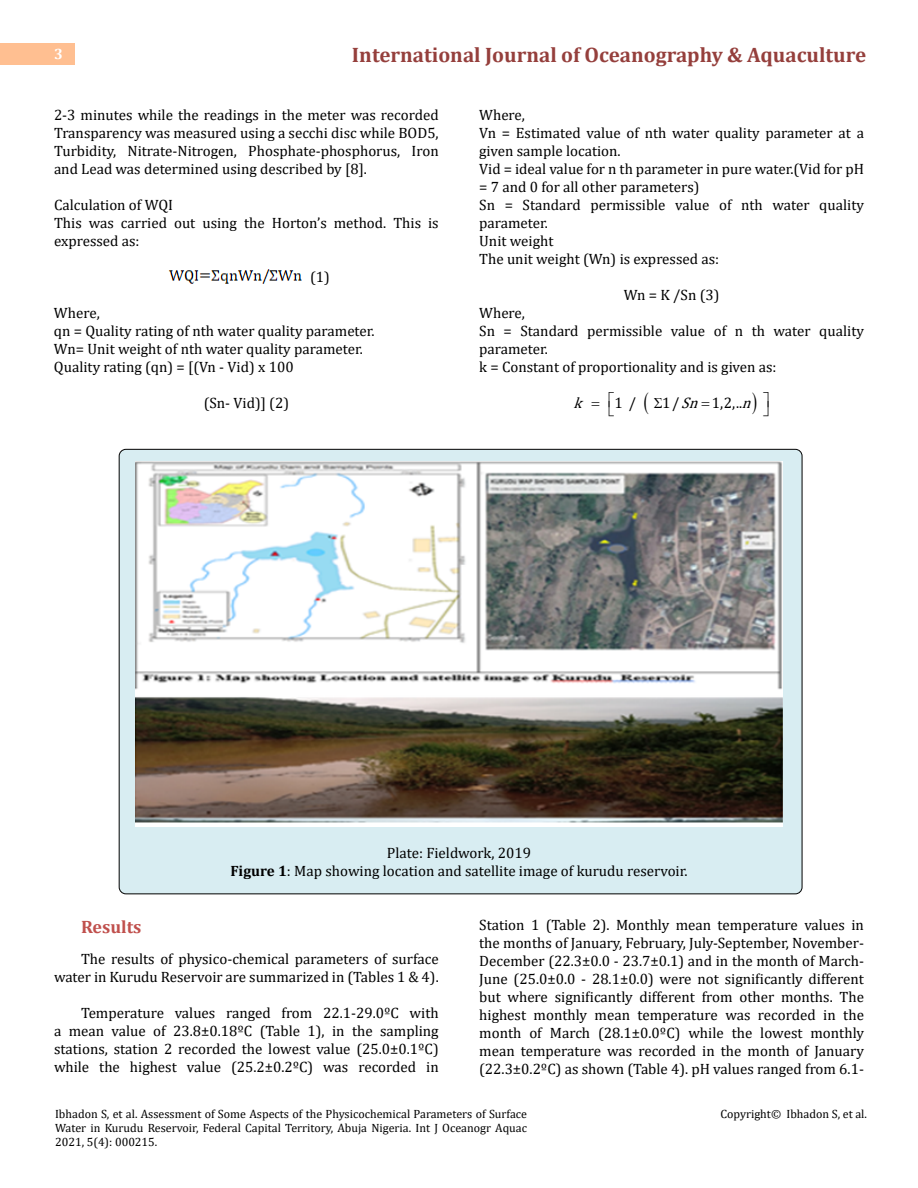
<style>
.page{position:relative;width:918px;height:1188px;background:#fff}
.page>*{position:absolute;margin:0;border:0;box-sizing:border-box;transform-origin:0 0}
.t1{font:700 21px "Cambria";color:#953f3c}
.t2{font:700 18px "Cambria";color:#c0504d}
.t3{font:15.15px "Cambria Math";color:#000}
.t4{font:italic 15.15px "Cambria Math";color:#000}
.t5{font:15px/18px "Cambria";color:#000}
.t6{font:700 15px "Cambria";color:#fff}
.t7{font:12px/14.4px "Cambria";color:#000;text-align:justify}
.s1{font-style:italic}
.s2{font-style:normal}
.s3{font-weight:700}
</style>
<div class="page">
<div style="left:0;top:43px;width:75px;height:21px;background:#ffbf91"></div>
<div style="left:119px;top:449px;width:683px;height:445px;background:#d8edf2;border-radius:7px"></div>
<img style="left:168px;top:269px;width:134px;height:15px">
<img style="left:136px;top:462px;width:646px;height:364px">
<p class="t6" style="left:54px;top:44px;width:10px">3</p>
<h1 class="t1" style="left:352px;top:40px;width:516px">International Journal of Oceanography &amp; Aquaculture</h1>
<p class="t5" style="left:54px;top:105px;width:386px;text-align:justify">2-3 minutes while the readings in the meter was recorded Transparency was measured using a secchi disc while BOD5, Turbidity, Nitrate-Nitrogen, Phosphate-phosphorus, Iron and Lead was determined using described by [8].</p>
<p class="t5" style="left:54px;top:195px;width:386px">Calculation of WQI<br>This was carried out using the Horton’s method. This is expressed as:</p>
<p class="t5" style="left:310px;top:267px;width:21px">(1)</p>
<p class="t5" style="left:54px;top:303px;width:322px">Where,<br>qn = Quality rating of nth water quality parameter.<br>Wn= Unit weight of nth water quality parameter.<br>Quality rating (qn) = [(Vn - Vid) x 100</p>
<p class="t5" style="left:204px;top:393px;width:87px">(Sn- Vid)] (2)</p>
<p class="t5" style="left:479px;top:105px;width:386px">Where,<br>Vn = Estimated value of nth water quality parameter at a given sample location.<br>Vid = ideal value for n th parameter in pure water.(Vid for pH = 7 and 0 for all other parameters)<br>Sn = Standard permissible value of nth water quality parameter.<br>Unit weight<br>The unit weight (Wn) is expressed as:</p>
<p class="t5" style="left:624px;top:285px;width:97px">Wn = K /Sn (3)</p>
<p class="t5" style="left:479px;top:303px;width:386px">Where,<br>Sn = Standard permissible value of n th water quality parameter.<br>k = Constant of proportionality and is given as:</p>
<p class="t3" style="left:573px;top:393px;width:64px"><span class="s1">k</span> 1 /</p>
<p class="t4" style="left:662px;top:393px;width:117px"><span class="s2">1/</span>Sn n</p>
<p class="t3" style="left:712px;top:393px;width:32px">1,2,..</p>
<p class="t5" style="left:230px;top:843px;width:459px;text-align:center">Plate: Fieldwork, 2019<br><span class="s3">Figure 1</span>: Map showing location and satellite image of kurudu reservoir.</p>
<p class="t2" style="left:81px;top:914px;width:62px">Results</p>
<p class="t5" style="left:54px;top:950px;width:386px;text-align:right">The results of physico-chemical parameters of surface water in Kurudu Reservoir are summarized in (Tables 1 &amp; 4).</p>
<p class="t5" style="left:54px;top:1004px;width:386px;text-align:justify;text-indent:27px">Temperature values ranged from 22.1-29.0ºC with a mean value of 23.8±0.18ºC (Table 1), in the sampling stations, station 2 recorded the lowest value (25.0±0.1ºC) while the highest value (25.2±0.2ºC) was recorded in</p>
<p class="t5" style="left:479px;top:915px;width:386px;text-align:justify">Station 1 (Table 2). Monthly mean temperature values in the months of January, February, July-September, November-December (22.3±0.0 - 23.7±0.1) and in the month of March-June (25.0±0.0 - 28.1±0.0) were not significantly different but where significantly different from other months. The highest monthly mean temperature was recorded in the month of March (28.1±0.0ºC) while the lowest monthly mean temperature was recorded in the month of January (22.3±0.2ºC) as shown (Table 4). pH values ranged from 6.1-</p>
<p class="t7" style="left:55px;top:1106px;width:473px">Ibhadon S, et al. Assessment of Some Aspects of the Physicochemical Parameters of Surface Water in Kurudu Reservoir, Federal Capital Territory, Abuja Nigeria. Int J Oceanogr Aquac 2021, 5(4): 000215.</p>
<p class="t7" style="left:721px;top:1106px;width:148px">Copyright© Ibhadon S, et al.</p>
</div>
